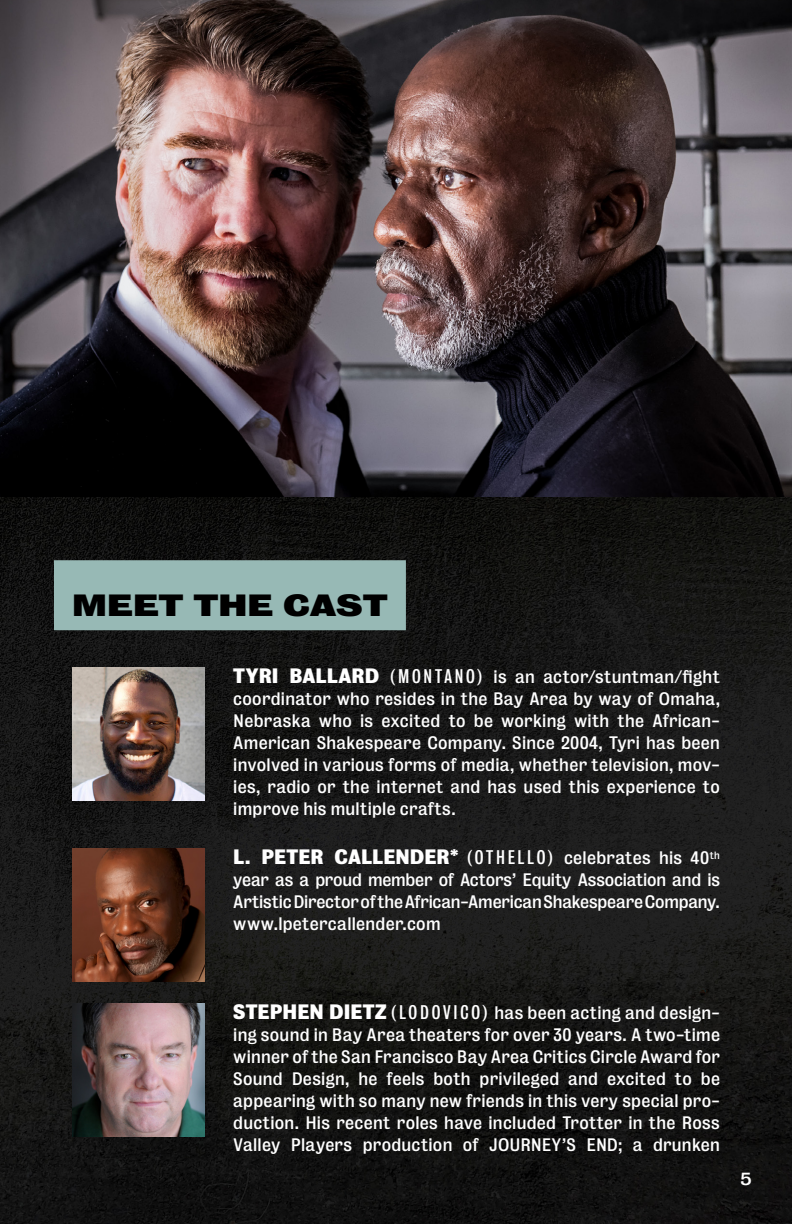
<style>
.page{position:relative;width:792px;height:1224px;background:#fff}
.page>*{position:absolute;margin:0;border:0;box-sizing:border-box;transform-origin:0 0}
.Headings{font:900 28px "Bureau Grot Wide";letter-spacing:-.01em;color:#000}
.t1{font:700 19px "Bureau Grot";letter-spacing:.005em;color:#fff}
.t2{font:16.4px/22px "Bureau Grot";letter-spacing:.015em;color:#fff;text-align:justify}
.Pull_Quotes{font:16px "Bureau Grot Wide";color:#fff}
.s1{font-weight:700;font-size:19px}
.s2{font-family:"Bureau Grot Condensed";font-size:18px}
.s3{font-family:"Bureau Grot Condensed";font-weight:400;font-size:18px}
.s4{font-weight:400;font-size:16.4px}
</style>
<div class="page">
<img style="left:0;top:497px;width:792px;height:727px">
<div style="left:54px;top:560px;width:352px;height:70px;background:#97b9b5"></div>
<div style="left:50px;top:645px;width:182px;height:183px;background:#000;opacity:.13"></div>
<img style="left:72px;top:668px;width:132px;height:132px">
<div style="left:50px;top:826px;width:182px;height:183px;background:#000;opacity:.13"></div>
<img style="left:72px;top:849px;width:132px;height:132px">
<div style="left:50px;top:981px;width:182px;height:183px;background:#000;opacity:.13"></div>
<img style="left:72px;top:1004px;width:132px;height:132px">
<img style="left:0;top:0;width:792px;height:497px">
<p class="Headings" style="left:72px;top:588px;width:317px">MEET THE CAST</p>
<p class="t2" style="left:233px;top:666px;width:488px"><span class="s1">TYRI BALLARD</span> <span class="s2">(MONTANO)</span> is an actor/stuntman/fight coordinator who resides in the Bay Area by way of Omaha, Nebraska who is excited to be working with the African-American Shakespeare Company. Since 2004, Tyri has been involved in various forms of media, whether television, mov&shy;ies, radio or the internet and has used this experience to improve his multiple crafts.</p>
<p class="t1" style="left:233px;top:846px;width:488px">L. PETER CALLENDER* <span class="s3">(OTHELLO)</span> <span class="s4">celebrates his 40</span><sup>th</sup></p>
<p class="t2" style="left:233px;top:869px;width:488px">year as a proud member of Actors’ Equity Association and is Artistic Director of the African-American Shakespeare Company. www.lpetercallender.com</p>
<p class="t2" style="left:233px;top:1002px;width:488px"><span class="s1">STEPHEN DIETZ</span> <span class="s2">(LODOVICO)</span> has been acting and design&shy;ing sound in Bay Area theaters for over 30 years. A two-time winner of the San Francisco Bay Area Critics Circle Award for Sound Design, he feels both privileged and excited to be appearing with so many new friends in this very special pro&shy;duction. His recent roles have included Trotter in the Ross Valley Players production of JOURNEY’S END; a drunken</p>
<p class="Pull_Quotes" style="left:740px;top:1169px;width:13px">5</p>
</div>
